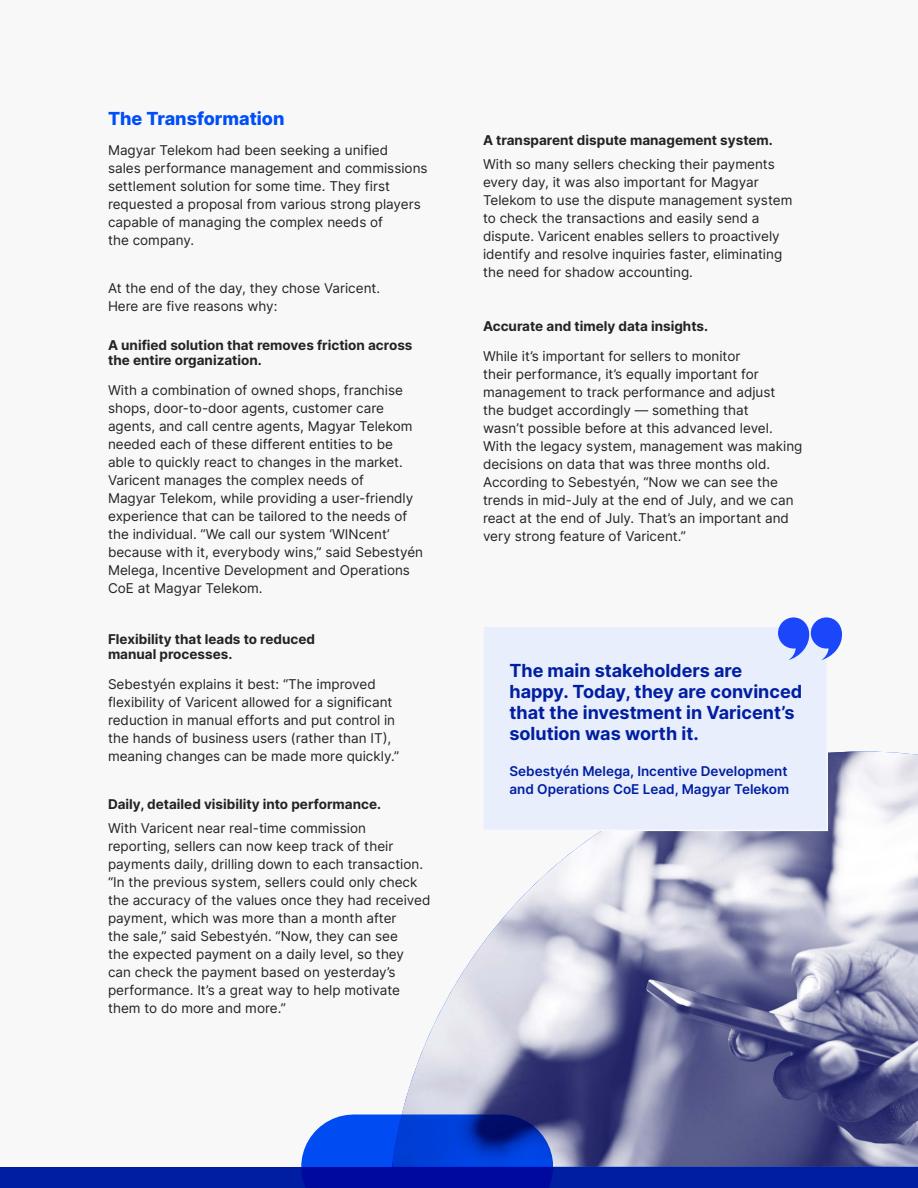
<style>
.page{position:relative;width:918px;height:1188px;background:#f8f8f8}
.page>*{position:absolute;margin:0;border:0;box-sizing:border-box;transform-origin:0 0}
.t1{font:700 18px/21px "Inter";color:#001ea2}
.t2{font:800 18px "Inter";color:#004ef9}
.t3{font:13.5px/18px "Inter";color:#232323}
.t4{font:700 13.5px/15px "Inter";color:#232323}
.t5{font:600 13.5px/18px "Inter";color:#001ea2}
</style>
<div class="page">
<img style="left:402px;top:752px;width:516px;height:415px">
<div style="left:0;top:1167px;width:918px;height:21px;background:#001ea2"></div>
<div style="left:482px;top:626px;width:346px;height:205px;background:#e8eefc;border:2px solid #f8f8f8"></div>
<svg style="left:778px;top:617px;width:64px;height:43px"></svg>
<svg style="left:354px;top:1114px;width:147px;height:74px;background:#012fc5"></svg>
<h1 class="t2" style="left:108px;top:106px;width:178px">The Transformation</h1>
<p class="t3" style="left:108px;top:141px;width:321px">Magyar Telekom had been seeking a unified<br>sales performance management and commissions settlement solution for some time. They first requested a proposal from various strong players capable of managing the complex needs of<br>the company.</p>
<p class="t3" style="left:108px;top:279px;width:274px">At the end of the day, they chose Varicent.<br>Here are five reasons why:</p>
<p class="t4" style="left:108px;top:338px;width:306px">A unified solution that removes friction across the entire organization.</p>
<p class="t3" style="left:108px;top:381px;width:317px">With a combination of owned shops, franchise shops, door-to-door agents, customer care agents, and call centre agents, Magyar Telekom needed each of these different entities to be able to quickly react to changes in the market.<br>Varicent manages the complex needs of<br>Magyar Telekom, while providing a user-friendly experience that can be tailored to the needs of the individual. “We call our system ‘WINcent’ because with it, everybody wins,” said Sebestyén Melega, Incentive Development and Operations CoE at Magyar Telekom.</p>
<p class="t4" style="left:108px;top:632px;width:209px">Flexibility that leads to reduced manual processes.</p>
<p class="t3" style="left:108px;top:675px;width:293px">Sebestyén explains it best: “The improved flexibility of Varicent allowed for a significant reduction in manual efforts and put control in the hands of business users (rather than IT), meaning changes can be made more quickly.”</p>
<p class="t4" style="left:108px;top:797px;width:275px">Daily, detailed visibility into performance.</p>
<p class="t3" style="left:108px;top:819px;width:324px">With Varicent near real-time commission reporting, sellers can now keep track of their payments daily, drilling down to each transaction. “In the previous system, sellers could only check the accuracy of the values once they had received payment, which was more than a month after<br>the sale,” said Sebestyén. “Now, they can see<br>the expected payment on a daily level, so they can check the payment based on yesterday’s performance. It’s a great way to help motivate them to do more and more.”</p>
<p class="t4" style="left:483px;top:132px;width:291px">A transparent dispute management system.</p>
<p class="t3" style="left:483px;top:155px;width:311px">With so many sellers checking their payments every day, it was also important for Magyar Telekom to use the dispute management system to check the transactions and easily send a dispute. Varicent enables sellers to proactively identify and resolve inquiries faster, eliminating the need for shadow accounting.</p>
<p class="t4" style="left:483px;top:318px;width:227px">Accurate and timely data insights.</p>
<p class="t3" style="left:483px;top:347px;width:321px">While it’s important for sellers to monitor<br>their performance, it’s equally important for management to track performance and adjust<br>the budget accordingly — something that<br>wasn’t possible before at this advanced level.<br>With the legacy system, management was making decisions on data that was three months old.<br>According to Sebestyén, “Now we can see the trends in mid-July at the end of July, and we can react at the end of July. That’s an important and very strong feature of Varicent.”</p>
<h1 class="t1" style="left:509px;top:660px;width:294px">The main stakeholders are happy. Today, they are convinced that the investment in Varicent’s solution was worth it.</h1>
<p class="t5" style="left:509px;top:762px;width:281px">Sebestyén Melega, Incentive Development and Operations CoE Lead, Magyar Telekom</p>
</div>
